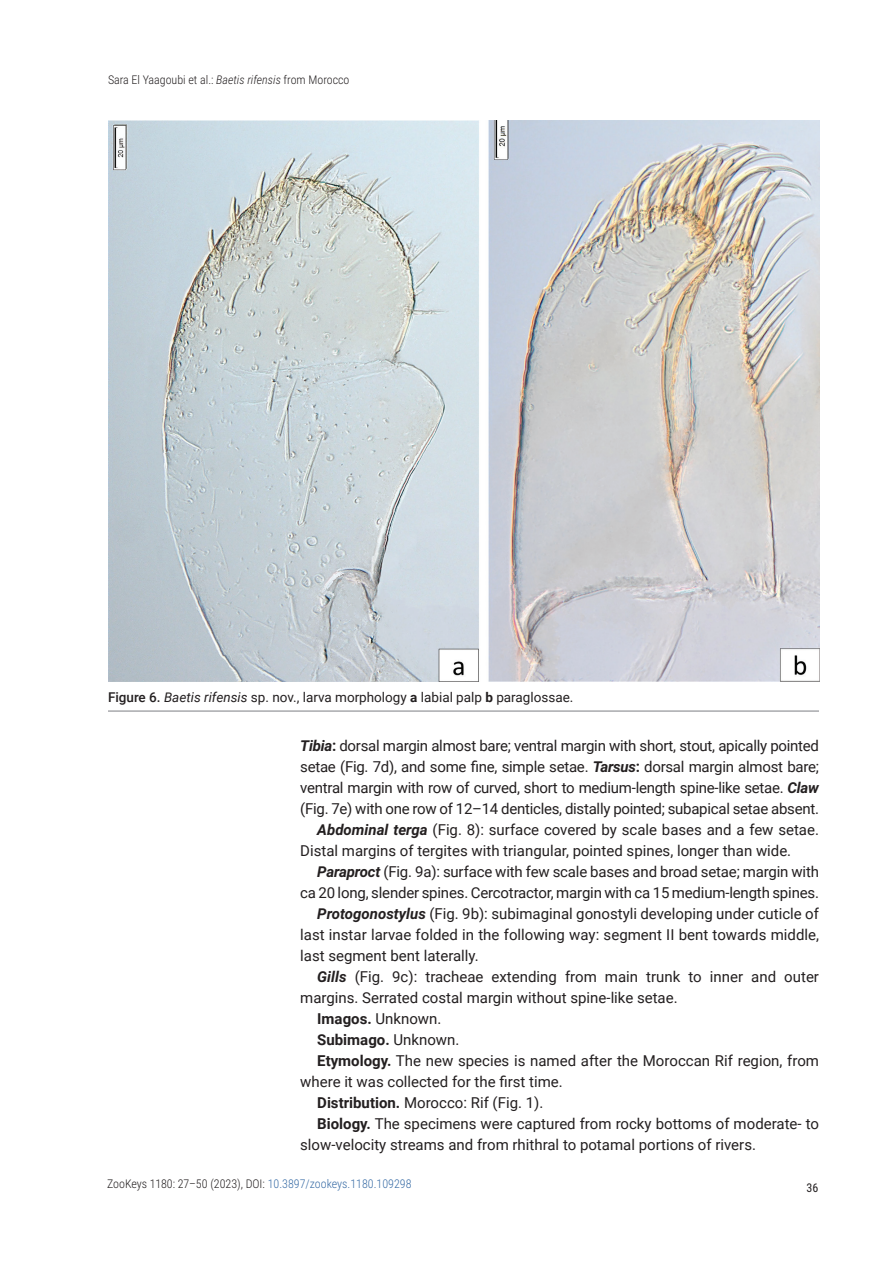
<style>
.page{position:relative;width:893px;height:1263px;background:#fff}
.page>*{position:absolute;margin:0;border:0;box-sizing:border-box;transform-origin:0 0}
.t1{font:15px "Roboto";color:#231f20}
.t2{font:700 15px "Roboto";color:#231f20}
.t3{font:13.5px "Roboto";color:#231f20}
.t4{font:300 12px "Roboto Condensed";color:#231f20}
.t5{font:12px "Roboto Condensed";color:#231f20}
.s1{font-style:italic}
.s2{font-weight:500}
.s3{font-weight:700}
.s4{font-weight:700;font-style:italic}
.s5{font-weight:400}
.s6{color:#376ba5}
</style>
<div class="page">
<hr style="left:108px;top:710px;width:711px;height:2px;background:#a8a9ad">
<img style="left:108px;top:121px;width:711px;height:560px">
<p class="t4" style="left:108px;top:71px;width:243px">Sara El Yaagoubi et al.: <span class="s1">Baetis rifensis</span> from Morocco</p>
<p class="t3" style="left:108px;top:687px;width:467px"><span class="s2">Figure 6.</span> <span class="s1">Baetis rifensis</span> sp. nov., larva morphology <span class="s3">a</span> labial palp <span class="s3">b</span> paraglossae.</p>
<p class="t1" style="left:300px;top:735px;width:520px"><span class="s4">Tibia</span><span class="s3">:</span> dorsal margin almost bare; ventral margin with short, stout, apically pointed</p>
<p class="t1" style="left:300px;top:756px;width:520px">setae (Fig. 7d), and some fine, simple setae. <span class="s4">Tarsus</span><span class="s3">:</span> dorsal margin almost bare;</p>
<p class="t1" style="left:300px;top:777px;width:520px">ventral margin with row of curved, short to medium-length spine-like setae. <span class="s4">Claw</span></p>
<p class="t1" style="left:300px;top:798px;width:520px">(Fig. 7e) with one row of 12–14 denticles, distally pointed; subapical setae absent.</p>
<p class="t1" style="left:317px;top:819px;width:503px"><span class="s4">Abdominal terga</span> (Fig. 8): surface covered by scale bases and a few setae.</p>
<p class="t1" style="left:300px;top:840px;width:492px">Distal margins of tergites with triangular, pointed spines, longer than wide.</p>
<p class="t1" style="left:317px;top:861px;width:503px"><span class="s4">Paraproct</span> (Fig. 9a): surface with few scale bases and broad setae; margin with</p>
<p class="t1" style="left:300px;top:882px;width:520px">ca 20 long, slender spines. Cercotractor, margin with ca 15 medium-length spines.</p>
<p class="t1" style="left:317px;top:903px;width:503px"><span class="s4">Protogonostylus</span> (Fig. 9b): subimaginal gonostyli developing under cuticle of</p>
<p class="t1" style="left:300px;top:924px;width:520px">last instar larvae folded in the following way: segment II bent towards middle,</p>
<p class="t1" style="left:300px;top:945px;width:180px">last segment bent laterally.</p>
<p class="t1" style="left:317px;top:966px;width:503px"><span class="s4">Gills</span> (Fig. 9c): tracheae extending from main trunk to inner and outer</p>
<p class="t1" style="left:300px;top:987px;width:379px">margins. Serrated costal margin without spine-like setae.</p>
<p class="t1" style="left:317px;top:1008px;width:126px"><span class="s3">Imagos.</span> Unknown.</p>
<p class="t2" style="left:317px;top:1029px;width:144px">Subimago. <span class="s5">Unknown.</span></p>
<p class="t1" style="left:317px;top:1050px;width:503px"><span class="s3">Etymology.</span> The new species is named after the Moroccan Rif region, from</p>
<p class="t1" style="left:300px;top:1071px;width:264px">where it was collected for the first time.</p>
<p class="t1" style="left:317px;top:1092px;width:228px"><span class="s3">Distribution.</span> Morocco: Rif (Fig. 1).</p>
<p class="t1" style="left:317px;top:1113px;width:503px"><span class="s3">Biology.</span> The specimens were captured from rocky bottoms of moderate- to</p>
<p class="t1" style="left:300px;top:1134px;width:457px">slow-velocity streams and from rhithral to potamal portions of rivers.</p>
<p class="t4" style="left:107px;top:1175px;width:306px">ZooKeys 1180: 27–50 (2023), DOI: <span class="s6">10.3897/zookeys.1180.109298</span></p>
<p class="t5" style="left:806px;top:1179px;width:13px">36</p>
</div>
